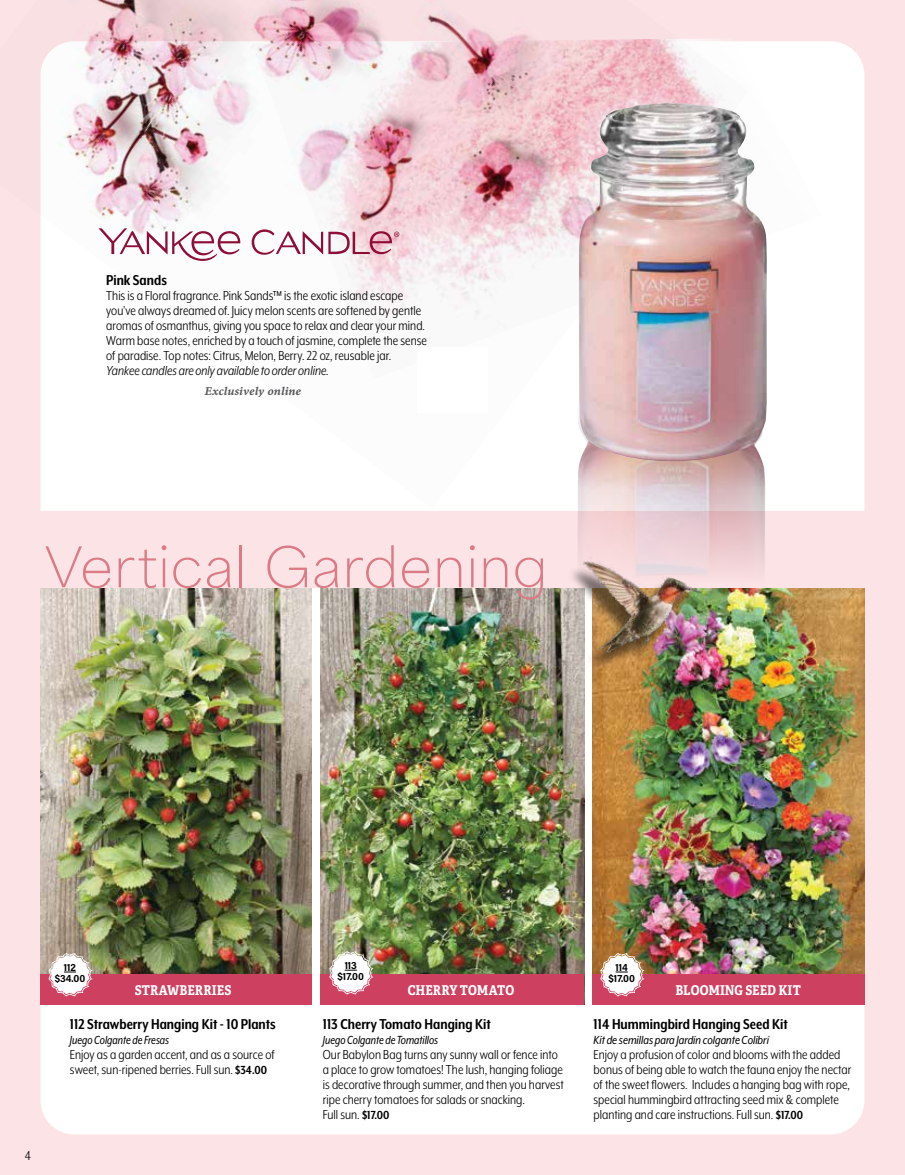
<style>
.page{position:relative;width:905px;height:1175px;background:#fff}
.page>*{position:absolute;margin:0;border:0;box-sizing:border-box;transform-origin:0 0}
.t1{font:100 52.5px "Area Normal";letter-spacing:.01em;color:#db7b86}
.t2{font:700 16.5px "Mr Eaves XL Mod Nar OT";color:#000}
.t3{font:15px/15px "Mr Eaves XL Mod Nar OT";color:#000}
.t4{font:italic 15px "Mr Eaves XL Mod Nar OT";letter-spacing:.005em;color:#000}
.t5{font:italic 13.5px "Mr Eaves XL Mod Nar OT";color:#000;scale:.95 1}
.t6{font:700 13.5px "Adelle Condensed";letter-spacing:.005em;color:#fff}
.t7{font:italic 13.5px "Mr Eaves XL Mod Nar OT";color:#000}
.t8{font:italic 12px "Minion Variable Concept";color:#58595b}
.t9{font:10.5px/11.2px "Acumin Variable Concept";letter-spacing:-.005em;color:#000;text-align:center}
.s1{font-weight:700;font-size:13.5px}
</style>
<div class="page">
<div style="left:0;top:0;width:904px;height:1174px;background:#fce3e6"></div>
<div style="left:40px;top:41px;width:824px;height:1093px;background:#fff;border-radius:34px"></div>
<img style="left:40px;top:588px;width:272px;height:416px">
<img style="left:320px;top:588px;width:264px;height:386px">
<img style="left:592px;top:588px;width:272px;height:386px">
<div style="left:39px;top:511px;width:865px;height:77px;background:#fce3e6"></div>
<img style="left:576px;top:528px;width:189px;height:257px">
<img style="left:748px;top:159px;width:19px;height:282px">
<svg style="left:578px;top:441px;width:187px;height:87px;background:#dfc3c7"></svg>
<div style="left:156px;top:451px;width:191px;height:61px;background:#fff"></div>
<img style="left:40px;top:0;width:708px;height:509px">
<img style="left:556px;top:547px;width:147px;height:131px">
<svg style="left:251px;top:229px;width:148px;height:26px"></svg>
<svg style="left:98px;top:228px;width:142px;height:33px"></svg>
<div style="left:41px;top:974px;width:271px;height:30px;background:#ce4060"></div>
<div style="left:320px;top:974px;width:264px;height:30px;background:#ce4060"></div>
<div style="left:592px;top:974px;width:272px;height:30px;background:#ce4060"></div>
<svg style="left:600px;top:953px;width:43px;height:43px"></svg>
<svg style="left:49px;top:953px;width:43px;height:43px"></svg>
<svg style="left:329px;top:951px;width:44px;height:43px"></svg>
<svg style="left:217px;top:397px;width:66px;height:66px"></svg>
<img style="left:210px;top:398px;width:70px;height:64px">
<img style="left:417px;top:348px;width:71px;height:64px">
<p class="t2" style="left:106px;top:274px;width:62px">Pink Sands</p>
<p class="t3" style="left:106px;top:289px;width:322px">This is a Floral fragrance. Pink Sands™ is the exotic island escape you've always dreamed of. Juicy melon scents are softened by gentle aromas of osmanthus, giving you space to relax and clear your mind.<br>Warm base notes, enriched by a touch of jasmine, complete the sense of paradise. Top notes: Citrus, Melon, Berry. 22 oz, reusable jar.</p>
<p class="t4" style="left:106px;top:366px;width:224px">Yankee candles are only available to order online.</p>
<p class="t8" style="left:204px;top:386px;width:98px">Exclusively online</p>
<h1 class="t1" style="left:44px;top:545px;width:505px">Vertical Gardening</h1>
<p class="t3" style="left:25px;top:1148px;width:8px">4</p>
<p class="t9" style="left:55px;top:962px;width:32px">112 $34.00</p>
<p class="t9" style="left:337px;top:960px;width:28px">113 $17.00</p>
<p class="t9" style="left:608px;top:962px;width:28px">114 $17.00</p>
<p class="t6" style="left:135px;top:984px;width:98px">STRAWBERRIES</p>
<p class="t6" style="left:407px;top:984px;width:108px">CHERRY TOMATO</p>
<p class="t6" style="left:675px;top:984px;width:127px">BLOOMING SEED KIT</p>
<p class="t2" style="left:70px;top:1017px;width:207px">112 Strawberry Hanging Kit - 10 Plants</p>
<p class="t5" style="left:70px;top:1033px;width:106px">Juego Colgante de Fresas</p>
<p class="t3" style="left:70px;top:1047px;width:206px">Enjoy as a garden accent, and as a source of sweet, sun-ripened berries. Full sun. <span class="s1">$34.00</span></p>
<p class="t2" style="left:323px;top:1017px;width:169px">113 Cherry Tomato Hanging Kit</p>
<p class="t5" style="left:323px;top:1033px;width:123px">Juego Colgante de Tomatillos</p>
<p class="t3" style="left:323px;top:1047px;width:242px">Our Babylon Bag turns any sunny wall or fence into a place to grow tomatoes! The lush, hanging foliage is decorative through summer, and then you harvest ripe cherry tomatoes for salads or snacking.<br>Full sun. <span class="s1">$17.00</span></p>
<p class="t2" style="left:593px;top:1017px;width:196px">114 Hummingbird Hanging Seed Kit</p>
<p class="t7" style="left:593px;top:1033px;width:177px">Kit de semillas para Jardín colgante Colibrí</p>
<p class="t3" style="left:593px;top:1047px;width:259px">Enjoy a profusion of color and blooms with the added bonus of being able to watch the fauna enjoy the nectar of the sweet flowers. Includes a hanging bag with rope, special hummingbird attracting seed mix &amp; complete planting and care instructions. Full sun. <span class="s1">$17.00</span></p>
</div>
